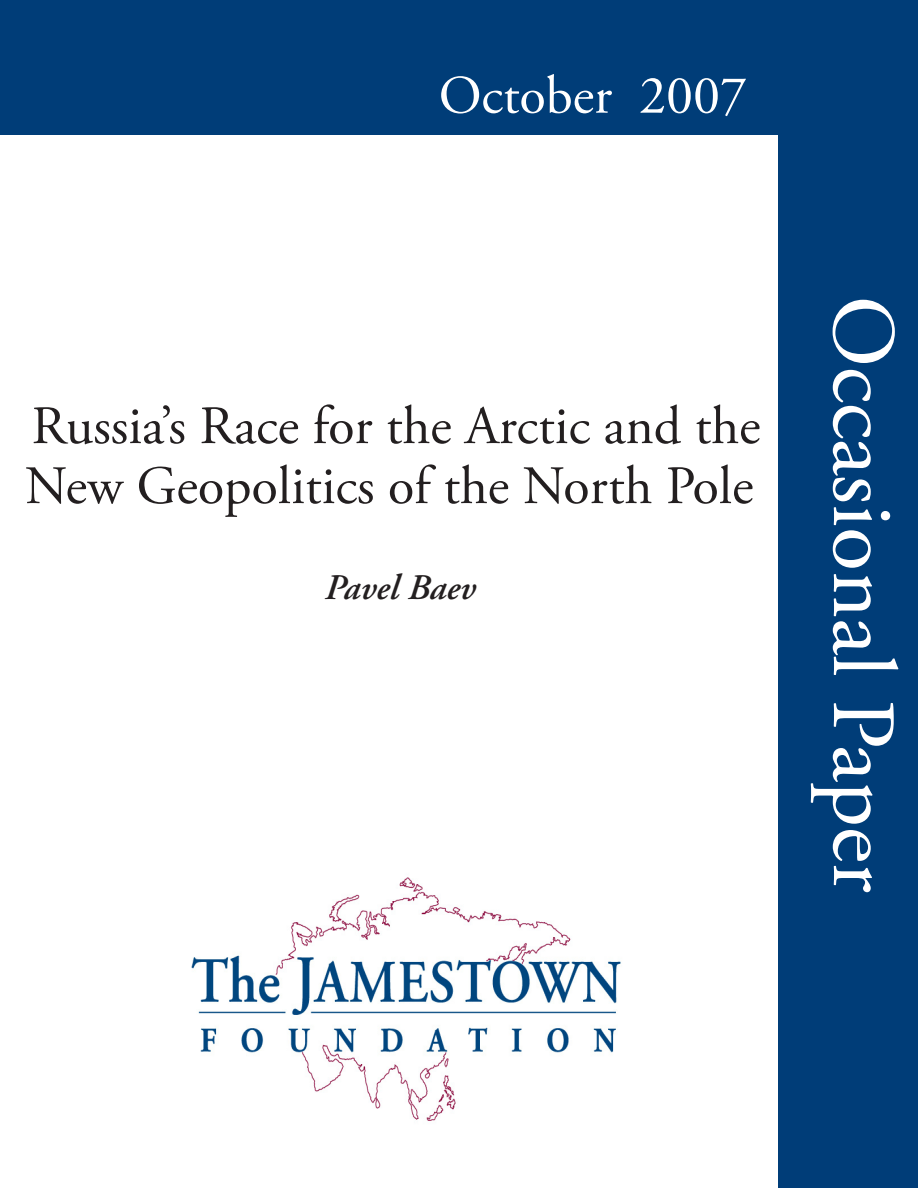
<style>
.page{position:relative;width:918px;height:1188px;background:#fff}
.page>*{position:absolute;margin:0;border:0;box-sizing:border-box;transform-origin:0 0}
.t1{font:90px "Adobe Garamond Pro";color:#fff}
.t2{font:54px/60px "Adobe Garamond Pro";color:#231f20}
.t3{font:54px "Adobe Garamond Pro";color:#fff}
.t4{font:italic 600 36px "Adobe Garamond Pro";color:#231f20}
</style>
<div class="page">
<div style="left:779px;top:0;width:139px;height:1188px;background:#003d78"></div>
<div style="left:0;top:0;width:799px;height:135px;background:#003d78"></div>
<img style="left:191px;top:877px;width:430px;height:244px">
<p class="t3" style="left:439px;top:63px;width:310px">October 2007</p>
<p class="t2" style="left:25px;top:398px;width:737px">Russia’s Race for the Arctic and the<br>New Geopolitics of the North Pole</p>
<p class="t4" style="left:325px;top:567px;width:152px">Pavel Baev</p>
<h1 class="t1" style="left:917px;top:296px;width:598px;rotate:90deg">Occasional Paper</h1>
</div>
